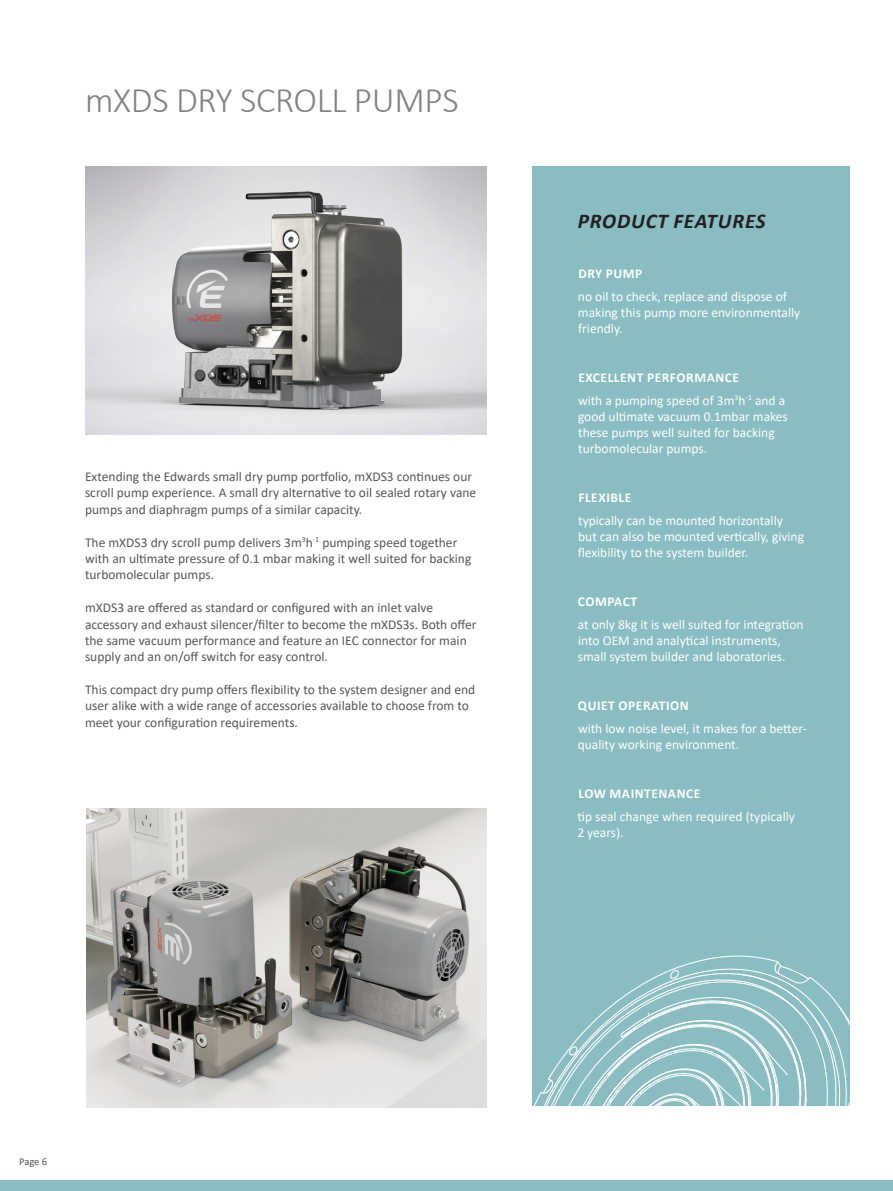
<style>
.page{position:relative;width:893px;height:1191px;background:#fff}
.page>*{position:absolute;margin:0;border:0;box-sizing:border-box;transform-origin:0 0}
.new_Heading_1{font:300 36px "Calibri";letter-spacing:-.01em;color:#808285}
.new_Product_features_heading{font:italic 700 21px "Calibri";letter-spacing:.04em;color:#231f20}
.new_Lead-in_text{font:13.5px/16.2px "Calibri";color:#57585a}
.new_Body_text{font:13.5px/16.2px "Calibri";color:#fff}
.new_F_B_heading{font:700 13.5px "Calibri";letter-spacing:.04em;color:#fff}
.t1{font:10.5px "Calibri";color:#57585a}
</style>
<div class="page">
<div style="left:0;top:1180px;width:893px;height:11px;background:#89bdc2"></div>
<div style="left:532px;top:167px;width:317px;height:939px;background:#89bdc2"></div>
<img style="left:85px;top:167px;width:401px;height:267px">
<svg style="left:533px;top:955px;width:316px;height:151px"></svg>
<img style="left:86px;top:808px;width:400px;height:299px">
<p class="new_Heading_1" style="left:85px;top:78px;width:375px">mXDS DRY SCROLL PUMPS</p>
<p class="new_Lead-in_text" style="left:85px;top:468px;width:393px">Extending the Edwards small dry pump portfolio, mXDS3 continues our scroll pump experience. A small dry alternative to oil sealed rotary vane pumps and diaphragm pumps of a similar capacity.</p>
<p class="new_Lead-in_text" style="left:85px;top:534px;width:388px">The mXDS3 dry scroll pump delivers 3m<sup>3</sup>h<sup>-1</sup> pumping speed together with an ultimate pressure of 0.1 mbar making it well suited for backing turbomolecular pumps.</p>
<p class="new_Lead-in_text" style="left:85px;top:599px;width:393px">mXDS3 are offered as standard or configured with an inlet valve accessory and exhaust silencer/filter to become the mXDS3s. Both offer the same vacuum performance and feature an IEC connector for main supply and an on/off switch for easy control.</p>
<p class="new_Lead-in_text" style="left:85px;top:681px;width:392px">This compact dry pump offers flexibility to the system designer and end user alike with a wide range of accessories available to choose from to meet your configuration requirements.</p>
<p class="new_Product_features_heading" style="left:578px;top:207px;width:189px">PRODUCT FEATURES</p>
<p class="new_F_B_heading" style="left:578px;top:264px;width:66px">DRY PUMP</p>
<p class="new_Body_text" style="left:578px;top:288px;width:224px">no oil to check, replace and dispose of making this pump more environmentally friendly.</p>
<p class="new_F_B_heading" style="left:578px;top:368px;width:162px">EXCELLENT PERFORMANCE</p>
<p class="new_Body_text" style="left:578px;top:392px;width:211px">with a pumping speed of 3m<sup>3</sup>h<sup>-1</sup> and a good ultimate vacuum 0.1mbar makes these pumps well suited for backing turbomolecular pumps.</p>
<p class="new_F_B_heading" style="left:578px;top:488px;width:55px">FLEXIBLE</p>
<p class="new_Body_text" style="left:578px;top:512px;width:228px">typically can be mounted horizontally but can also be mounted vertically, giving flexibility to the system builder.</p>
<p class="new_F_B_heading" style="left:578px;top:592px;width:61px">COMPACT</p>
<p class="new_Body_text" style="left:578px;top:616px;width:227px">at only 8kg it is well suited for integration into OEM and analytical instruments, small system builder and laboratories.</p>
<p class="new_F_B_heading" style="left:578px;top:696px;width:112px">QUIET OPERATION</p>
<p class="new_Body_text" style="left:578px;top:720px;width:231px">with low noise level, it makes for a better&shy;quality working environment.</p>
<p class="new_F_B_heading" style="left:578px;top:784px;width:124px">LOW MAINTENANCE</p>
<p class="new_Body_text" style="left:577px;top:807px;width:219px">tip seal change when required (typically<br>2 years).</p>
<p class="t1" style="left:19px;top:1154px;width:30px">Page 6</p>
</div>
